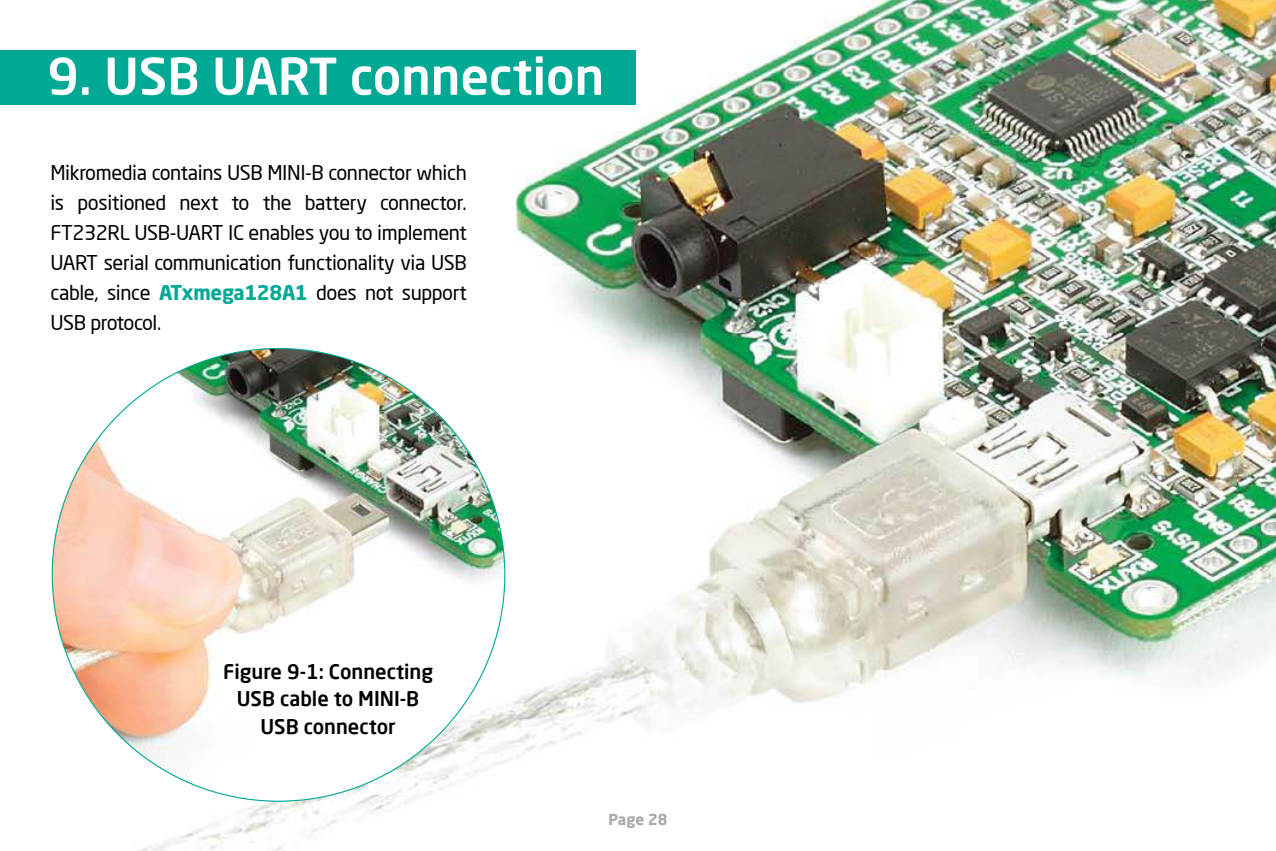
<style>
.page{position:relative;width:1276px;height:851px;background:#fff}
.page>*{position:absolute;margin:0;border:0;box-sizing:border-box;transform-origin:0 0}
.t1{font:500 50px "Neo Sans Pro";color:#fff}
.t2{font:20px/30px "Neo Sans Pro";letter-spacing:-.02em;color:#000;text-align:justify}
.t3{font:500 20px/27.5px "Neo Sans Pro";color:#000;text-align:center}
.t4{font:700 15px "Neo Sans Pro";color:#a7a9ac}
.s1{font-weight:700;color:#00a994}
</style>
<div class="page">
<img style="left:0;top:0;width:1276px;height:850px">
<img style="left:52px;top:348px;width:453px;height:453px;border-radius:226px">
<div style="left:0;top:50px;width:635px;height:54px;background:#00a994"></div>
<h1 class="t1" style="left:47px;top:56px;width:558px">9. USB UART connection</h1>
<p class="t2" style="left:50px;top:159px;width:418px">Mikromedia contains USB MINI-B connector which is positioned next to the battery connector.<br>FT232RL USB-UART IC enables you to implement UART serial communication functionality via USB cable, since <span class="s1">ATxmega128A1</span> does not support USB protocol.</p>
<p class="t3" style="left:223px;top:659px;width:212px">Figure 9-1: Connecting<br>USB cable to MINI-B<br>USB connector</p>
<p class="t4" style="left:608px;top:812px;width:60px">Page 28</p>
</div>
